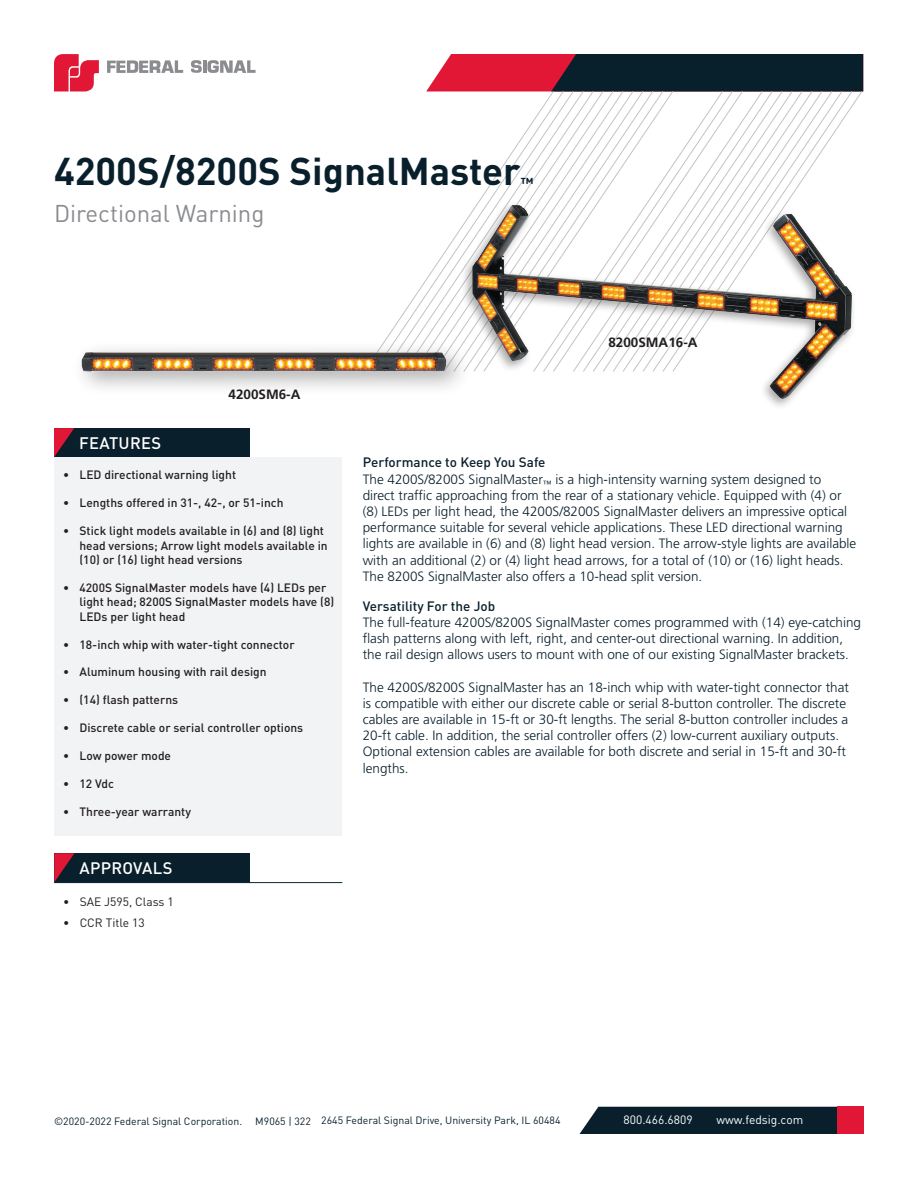
<style>
.page{position:relative;width:918px;height:1188px;background:#fff}
.page>*{position:absolute;margin:0;border:0;box-sizing:border-box;transform-origin:0 0}
.t1{font:700 38.25px "DIN Pro";color:#09202c}
.t2{font:24px "DIN Pro";color:#8a8c8f}
.t3{font:500 16.5px "DIN Pro";letter-spacing:.02em;color:#fff}
.t4{font:700 14.25px "DIN Pro";color:#09202c}
.t5{font:300 13.5px/16.2px "Frutiger LT Std";color:#09202c}
.t6{font:500 13.5px "DIN Pro";color:#09202c}
.t7{font:700 13.5px "Frutiger LT Std";color:#231f20}
.t8{font:500 12px/14.4px "DIN Pro";color:#231f20}
.t9{font:12px "DIN Pro";color:#fff}
.t10{font:12px "DIN Pro";color:#231f20}
.t11{font:10.5px "DIN Pro";color:#09202c}
</style>
<div class="page">
<div style="left:837px;top:1107px;width:27px;height:27px;background:#e21736"></div>
<div style="left:580px;top:1107px;width:257px;height:27px;background:#09202c"></div>
<svg style="left:54px;top:54px;width:45px;height:37px"></svg>
<svg style="left:191px;top:60px;width:65px;height:13px"></svg>
<svg style="left:107px;top:60px;width:76px;height:13px"></svg>
<svg style="left:426px;top:54px;width:437px;height:37px"></svg>
<svg style="left:414px;top:91px;width:29px;height:232px"></svg>
<svg style="left:443px;top:91px;width:30px;height:232px"></svg>
<svg style="left:483px;top:91px;width:169px;height:109px"></svg>
<svg style="left:672px;top:91px;width:190px;height:109px"></svg>
<div style="left:54px;top:428px;width:195px;height:29px;background:#09202c"></div>
<svg style="left:54px;top:428px;width:20px;height:29px"></svg>
<div style="left:54px;top:457px;width:287px;height:379px;background:#f2f3f4"></div>
<div style="left:54px;top:853px;width:196px;height:29px;background:#09202c"></div>
<svg style="left:54px;top:853px;width:20px;height:29px"></svg>
<hr style="left:54px;top:882px;width:288px;height:1px;background:#082838">
<div style="left:460px;top:200px;width:396px;height:211px;background:#231f20;opacity:.4"></div>
<img style="left:472px;top:205px;width:380px;height:194px">
<img style="left:81px;top:323px;width:388px;height:77px">
<h1 class="t1" style="left:54px;top:139px;width:468px">4200S/8200S SignalMaster</h1>
<p class="t4" style="left:521px;top:171px;width:15px">™</p>
<h2 class="t2" style="left:54px;top:194px;width:212px">Directional Warning</h2>
<p class="t7" style="left:229px;top:386px;width:74px">4200SM6-A</p>
<p class="t3" style="left:79px;top:429px;width:84px">FEATURES</p>
<p class="t8" style="left:63px;top:466px;width:175px">• LED directional warning light</p>
<p class="t8" style="left:63px;top:494px;width:222px">• Lengths offered in 31-, 42-, or 51-inch</p>
<p class="t8" style="left:80px;top:522px;width:250px;text-indent:-16px">• Stick light models available in (6) and (8) light head versions; Arrow light models available in (10) or (16) light head versions</p>
<p class="t8" style="left:80px;top:579px;width:256px;text-indent:-16px">• 4200S SignalMaster models have (4) LEDs per light head; 8200S SignalMaster models have (8)<br>LEDs per light head</p>
<p class="t8" style="left:63px;top:636px;width:233px">• 18-inch whip with water-tight connector</p>
<p class="t8" style="left:63px;top:664px;width:205px">• Aluminum housing with rail design</p>
<p class="t8" style="left:63px;top:691px;width:117px">• (14) flash patterns</p>
<p class="t8" style="left:63px;top:719px;width:242px">• Discrete cable or serial controller options</p>
<p class="t8" style="left:63px;top:747px;width:110px">• Low power mode</p>
<p class="t8" style="left:63px;top:775px;width:52px">• 12 Vdc</p>
<p class="t8" style="left:63px;top:803px;width:129px">• Three-year warranty</p>
<p class="t3" style="left:79px;top:854px;width:95px">APPROVALS</p>
<p class="t10" style="left:63px;top:892px;width:112px">• SAE J595, Class 1</p>
<p class="t10" style="left:63px;top:913px;width:83px">• CCR Title 13</p>
<p class="t7" style="left:608px;top:334px;width:91px">8200SMA16-A</p>
<p class="t6" style="left:363px;top:452px;width:184px">Performance to Keep You Safe</p>
<p class="t5" style="left:363px;top:471px;width:495px">The 4200S/8200S SignalMaster<sub>™</sub> is a high-intensity warning system designed to direct traffic approaching from the rear of a stationary vehicle. Equipped with (4) or (8) LEDs per light head, the 4200S/8200S SignalMaster delivers an impressive optical performance suitable for several vehicle applications. These LED directional warning lights are available in (6) and (8) light head version. The arrow-style lights are available with an additional (2) or (4) light head arrows, for a total of (10) or (16) light heads.<br>The 8200S SignalMaster also offers a 10-head split version.</p>
<p class="t6" style="left:363px;top:595px;width:134px">Versatility For the Job</p>
<p class="t5" style="left:363px;top:614px;width:500px">The full-feature 4200S/8200S SignalMaster comes programmed with (14) eye-catching flash patterns along with left, right, and center-out directional warning. In addition, the rail design allows users to mount with one of our existing SignalMaster brackets.</p>
<p class="t5" style="left:363px;top:679px;width:488px">The 4200S/8200S SignalMaster has an 18-inch whip with water-tight connector that is compatible with either our discrete cable or serial 8-button controller. The discrete cables are available in 15-ft or 30-ft lengths. The serial 8-button controller includes a 20-ft cable. In addition, the serial controller offers (2) low-current auxiliary outputs.<br>Optional extension cables are available for both discrete and serial in 15-ft and 30-ft lengths.</p>
<p class="t11" style="left:54px;top:1112px;width:508px">©2020-2022 Federal Signal Corporation. M9065 | 322 2645 Federal Signal Drive, University Park, IL 60484</p>
<p class="t9" style="left:624px;top:1111px;width:71px">800.466.6809</p>
<p class="t9" style="left:717px;top:1111px;width:88px">www.fedsig.com</p>
</div>
